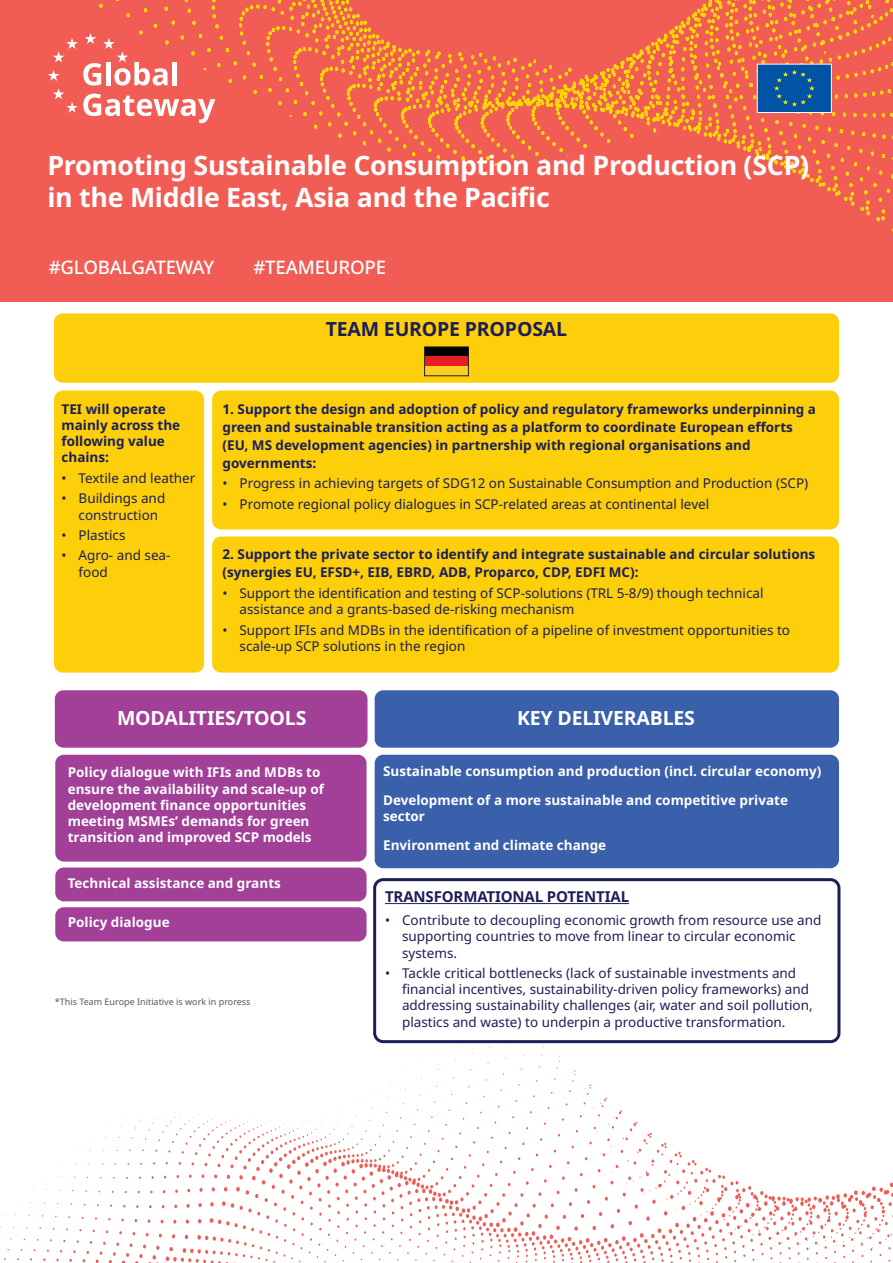
<style>
.page{position:relative;width:893px;height:1263px;background:#fff}
.page>*{position:absolute;margin:0;border:0;box-sizing:border-box;transform-origin:0 0}
.t1{font:700 26.7px/32.1px "Noto Sans";letter-spacing:-.01em;color:#fff}
.t2{font:700 19.5px "Noto Sans";letter-spacing:-.01em;color:#fff}
.t3{font:700 19.5px "Noto Sans";letter-spacing:-.01em;color:#1c1e57}
.t4{font:500 18.6px "Noto Sans";letter-spacing:-.01em;color:#fff}
.t5{font:700 15px "Noto Sans";letter-spacing:-.01em;color:#1c1e57}
.t6{font:13.5px/16.2px "Noto Sans";color:#1c1e57}
.t7{font:700 13.5px/18px "Noto Sans";color:#1c1e57}
.t8{font:700 13.5px/16.2px "Noto Sans";color:#fff}
.t9{font:9px "Noto Sans";color:#57585a}
</style>
<div class="page">
<div style="left:0;top:0;width:893px;height:302px;background:#f15d55"></div>
<svg style="left:99px;top:0;width:794px;height:232px"></svg>
<svg style="left:48px;top:33px;width:167px;height:90px"></svg>
<svg style="left:0;top:1029px;width:893px;height:234px"></svg>
<div style="left:54px;top:313px;width:785px;height:70px;background:#fccf0a;border-radius:9px"></div>
<div style="left:55px;top:690px;width:312px;height:58px;background:#a23f97;border-radius:9px"></div>
<div style="left:375px;top:690px;width:464px;height:58px;background:#3a60ac;border-radius:9px"></div>
<div style="left:55px;top:755px;width:312px;height:106px;background:#a23f97;border-radius:9px"></div>
<div style="left:55px;top:867px;width:312px;height:34px;background:#a23f97;border-radius:9px"></div>
<div style="left:55px;top:907px;width:312px;height:34px;background:#a23f97;border-radius:9px"></div>
<div style="left:212px;top:390px;width:627px;height:139px;background:#fccf0a;border-radius:9px"></div>
<div style="left:212px;top:536px;width:627px;height:137px;background:#fccf0a;border-radius:9px"></div>
<div style="left:54px;top:390px;width:150px;height:283px;background:#fccf0a;border-radius:9px"></div>
<div style="left:757px;top:64px;width:74px;height:48px;background:#0353a5"></div>
<svg style="left:774px;top:70px;width:41px;height:36px"></svg>
<div style="left:757px;top:64px;width:75px;height:49px;border:1px solid #fff"></div>
<div style="left:375px;top:755px;width:464px;height:113px;background:#3a60ac;border-radius:9px"></div>
<div style="left:375px;top:880px;width:464px;height:162px;background:#fff;border-radius:9px"></div>
<div style="left:373px;top:878px;width:467px;height:165px;border:3px solid #1c1e57;border-radius:9px"></div>
<hr style="left:385px;top:903px;width:244px;height:1px;background:#1c1e57">
<div style="left:425px;top:347px;width:43px;height:29px;background:#000001"></div>
<div style="left:425px;top:356px;width:43px;height:20px;background:#e61e24"></div>
<div style="left:425px;top:366px;width:43px;height:10px;background:#fecd26"></div>
<div style="left:424px;top:347px;width:45px;height:29px;border:1px solid #231f20"></div>
<h1 class="t1" style="left:47px;top:150px;width:763px">Promoting Sustainable Consumption and Production (SCP) in the Middle East, Asia and the Pacific</h1>
<h3 class="t4" style="left:49px;top:254px;width:167px">#GLOBALGATEWAY</h3>
<h3 class="t4" style="left:253px;top:254px;width:134px">#TEAMEUROPE</h3>
<p class="t7" style="left:62px;top:401px;width:120px;line-height:16.2px">TEI will operate mainly across the following value chains:</p>
<p class="t6" style="left:62px;top:470px;width:135px">• Textile and leather</p>
<p class="t6" style="left:79px;top:490px;width:88px;text-indent:-17px">• Buildings and construction</p>
<p class="t6" style="left:62px;top:527px;width:66px">• Plastics</p>
<p class="t6" style="left:79px;top:548px;width:93px;text-indent:-17px">• Agro- and sea&shy;food</p>
<h2 class="t3" style="left:326px;top:317px;width:243px">TEAM EUROPE PROPOSAL</h2>
<p class="t7" style="left:223px;top:400px;width:595px">1. Support the design and adoption of policy and regulatory frameworks underpinning a green and sustainable transition acting as a platform to coordinate European efforts (EU, MS development agencies) in partnership with regional organisations and governments:</p>
<p class="t6" style="left:223px;top:475px;width:587px">• Progress in achieving targets of SDG12 on Sustainable Consumption and Production (SCP)</p>
<p class="t6" style="left:223px;top:496px;width:488px">• Promote regional policy dialogues in SCP-related areas at continental level</p>
<p class="t7" style="left:223px;top:546px;width:594px">2. Support the private sector to identify and integrate sustainable and circular solutions (synergies EU, EFSD+, EIB, EBRD, ADB, Proparco, CDP, EDFI MC):</p>
<p class="t6" style="left:240px;top:585px;width:525px;text-indent:-17px">• Support the identification and testing of SCP-solutions (TRL 5-8/9) though technical assistance and a grants-based de-risking mechanism</p>
<p class="t6" style="left:240px;top:622px;width:552px;text-indent:-17px">• Support IFIs and MDBs in the identification of a pipeline of investment opportunities to scale-up SCP solutions in the region</p>
<h2 class="t2" style="left:117px;top:706px;width:191px">MODALITIES/TOOLS</h2>
<h2 class="t2" style="left:517px;top:706px;width:179px">KEY DELIVERABLES</h2>
<p class="t8" style="left:68px;top:764px;width:258px">Policy dialogue with IFIs and MDBs to ensure the availability and scale-up of development finance opportunities meeting MSMEs’ demands for green transition and improved SCP models</p>
<p class="t8" style="left:68px;top:875px;width:215px">Technical assistance and grants</p>
<p class="t8" style="left:68px;top:914px;width:103px">Policy dialogue</p>
<p class="t9" style="left:55px;top:997px;width:197px">*This Team Europe Initiative is work in proress</p>
<p class="t8" style="left:383px;top:757px;width:440px;line-height:29px">Sustainable consumption and production (incl. circular economy)<br>Development of a more sustainable and competitive private</p>
<p class="t8" style="left:383px;top:802px;width:225px;line-height:29px">sector<br>Environment and climate change</p>
<p class="t5" style="left:385px;top:888px;width:246px">TRANSFORMATIONAL POTENTIAL</p>
<p class="t6" style="left:402px;top:912px;width:421px;text-indent:-17px">• Contribute to decoupling economic growth from resource use and supporting countries to move from linear to circular economic systems.</p>
<p class="t6" style="left:402px;top:965px;width:412px;text-indent:-17px">• Tackle critical bottlenecks (lack of sustainable investments and financial incentives, sustainability-driven policy frameworks) and addressing sustainability challenges (air, water and soil pollution, plastics and waste) to underpin a productive transformation.</p>
</div>
